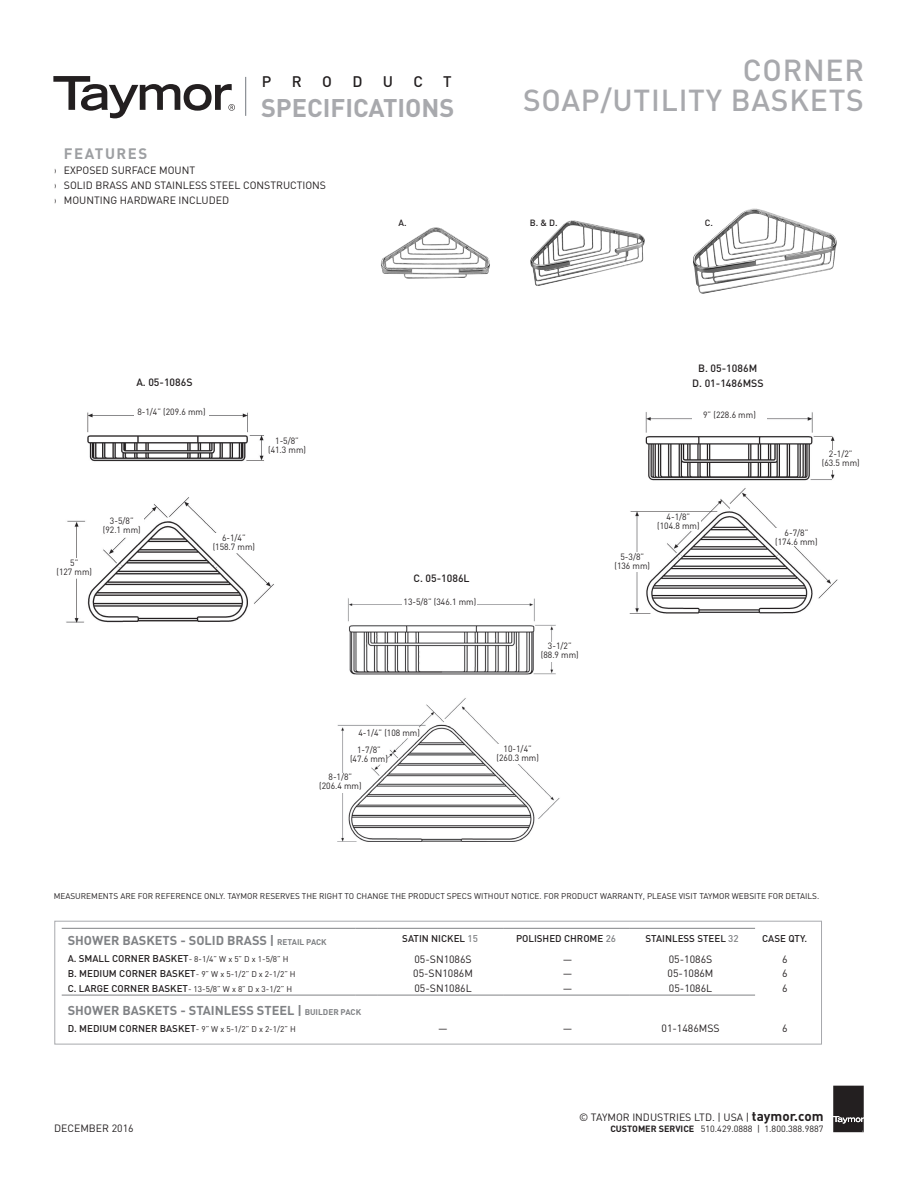
<style>
.page{position:relative;width:918px;height:1188px;background:#fff}
.page>*{position:absolute;margin:0;border:0;box-sizing:border-box;transform-origin:0 0}
.t1{font:500 30px "DIN";letter-spacing:.025em;color:#a8a9ad}
.t2{font:700 25.2px "DIN";color:#a8a9ad}
.t3{font:500 15.15px "DIN";color:#231f20}
.t4{font:700 15px "DIN";letter-spacing:.1em;color:#9d9fa2}
.t5{font:700 12.75px "DIN";color:#808285}
.t6{font:10.5px "DIN";color:#231f20}
.Table_Text_Centered{font:500 10.5px "DIN";color:#231f20}
.t7{font:500 9.75px "DIN";color:#231f20}
.Spec_type{font:9px "DIN";color:#231f20;scale:.95 1}
.Spec_type-2{font:9px "DIN";color:#231f20}
.t8{font:500 9px "DIN";color:#231f20}
.t9{font:8.25px "DIN";color:#231f20}
.s1{font-weight:700}
.s2{font-size:8.25px}
.s3{color:#808285}
.s4{font-weight:500;font-size:9.75px}
.s5{font-weight:400;font-size:8.25px}
.s6{font-weight:700;font-size:13.5px}
</style>
<div class="page">
<svg style="left:53px;top:76px;width:182px;height:42px"></svg>
<hr style="left:245px;top:77px;width:1px;height:39px;background:#787d83">
<svg style="left:833px;top:1085px;width:31px;height:47px"></svg>
<img style="left:693px;top:208px;width:144px;height:86px">
<img style="left:530px;top:220px;width:115px;height:66px">
<img style="left:381px;top:227px;width:109px;height:52px">
<hr style="left:62px;top:928px;width:293px;height:1px;background:#808285">
<svg style="left:355px;top:928px;width:22px;height:1px"></svg>
<hr style="left:377px;top:928px;width:126px;height:1px;background:#808285">
<hr style="left:503px;top:928px;width:126px;height:1px;background:#808285">
<hr style="left:629px;top:928px;width:126px;height:1px;background:#808285">
<hr style="left:62px;top:995px;width:293px;height:1px;background:#808285">
<svg style="left:355px;top:995px;width:22px;height:1px"></svg>
<hr style="left:377px;top:995px;width:126px;height:1px;background:#808285">
<hr style="left:503px;top:995px;width:126px;height:1px;background:#808285">
<hr style="left:629px;top:995px;width:126px;height:1px;background:#808285">
<div style="left:55px;top:921px;width:767px;height:123px;border:1px solid #a8a9ad"></div>
<img style="left:66px;top:412px;width:208px;height:211px">
<div style="left:134px;top:407px;width:75px;height:17px;background:#fff"></div>
<div style="left:265px;top:437px;width:44px;height:19px;background:#fff"></div>
<div style="left:52px;top:559px;width:44px;height:19px;background:#fff"></div>
<div style="left:100px;top:516px;width:44px;height:18px;background:#fff"></div>
<div style="left:212px;top:534px;width:44px;height:19px;background:#fff"></div>
<img style="left:337px;top:598px;width:223px;height:243px">
<div style="left:403px;top:598px;width:74px;height:16px;background:#fff"></div>
<div style="left:538px;top:642px;width:44px;height:20px;background:#fff"></div>
<div style="left:318px;top:773px;width:45px;height:20px;background:#fff"></div>
<div style="left:390px;top:727px;width:29px;height:10px;background:#fff"></div>
<div style="left:496px;top:745px;width:44px;height:19px;background:#fff"></div>
<div style="left:352px;top:751px;width:32px;height:12px;background:#fff;border-radius:5px"></div>
<img style="left:630px;top:412px;width:208px;height:201px">
<div style="left:692px;top:411px;width:75px;height:16px;background:#fff"></div>
<div style="left:819px;top:450px;width:44px;height:19px;background:#fff"></div>
<div style="left:610px;top:553px;width:44px;height:19px;background:#fff"></div>
<div style="left:656px;top:513px;width:45px;height:17px;background:#fff"></div>
<div style="left:774px;top:529px;width:45px;height:17px;background:#fff"></div>
<p class="t3" style="left:262px;top:72px;width:11px">P</p>
<p class="t3" style="left:292px;top:72px;width:11px">R</p>
<p class="t3" style="left:322px;top:72px;width:11px">O</p>
<p class="t3" style="left:352px;top:72px;width:12px">D</p>
<p class="t3" style="left:383px;top:72px;width:12px">U</p>
<p class="t3" style="left:413px;top:72px;width:11px">C</p>
<p class="t3" style="left:443px;top:72px;width:10px">T</p>
<p class="t2" style="left:261px;top:91px;width:195px">SPECIFICATIONS</p>
<p class="t4" style="left:64px;top:143px;width:85px">FEATURES</p>
<p class="t6" style="left:55px;top:163px;width:142px"><span class="s1">›</span> EXPOSED SURFACE MOUNT</p>
<p class="t6" style="left:55px;top:178px;width:273px"><span class="s1">›</span> SOLID BRASS AND STAINLESS STEEL CONSTRUCTIONS</p>
<p class="t6" style="left:55px;top:193px;width:176px"><span class="s1">›</span> MOUNTING HARDWARE INCLUDED</p>
<p class="t1" style="left:743px;top:51px;width:123px">CORNER</p>
<p class="t1" style="left:523px;top:81px;width:342px">SOAP/UTILITY BASKETS</p>
<p class="t8" style="left:399px;top:217px;width:10px">A.</p>
<p class="t8" style="left:530px;top:217px;width:29px">B. &amp; D.</p>
<p class="t8" style="left:705px;top:217px;width:10px">C.</p>
<p class="Table_Text_Centered" style="left:136px;top:375px;width:58px">A. 05-1086S</p>
<p class="Spec_type" style="left:137px;top:406px;width:73px">8-1/4” (209.6 mm)</p>
<p class="Spec_type" style="left:275px;top:435px;width:27px">1-5/8”</p>
<p class="Spec_type" style="left:268px;top:444px;width:41px">(41.3 mm)</p>
<p class="Spec_type" style="left:70px;top:557px;width:10px">5”</p>
<p class="Spec_type" style="left:57px;top:566px;width:39px">(127 mm)</p>
<p class="Spec_type" style="left:110px;top:515px;width:27px">3-5/8”</p>
<p class="Spec_type" style="left:103px;top:524px;width:41px">(92.1 mm)</p>
<p class="Spec_type" style="left:222px;top:532px;width:27px">6-1/4”</p>
<p class="Spec_type" style="left:213px;top:541px;width:46px">(158.7 mm)</p>
<p class="Table_Text_Centered" style="left:414px;top:571px;width:58px">C. 05-1086L</p>
<p class="Spec_type" style="left:404px;top:596px;width:78px">13-5/8” (346.1 mm)</p>
<p class="Spec_type" style="left:548px;top:641px;width:27px">3-1/2”</p>
<p class="Spec_type" style="left:541px;top:650px;width:41px">(88.9 mm)</p>
<p class="Spec_type" style="left:358px;top:727px;width:66px">4-1/4” (108 mm)</p>
<p class="Spec_type" style="left:357px;top:744px;width:27px">1-7/8”</p>
<p class="Spec_type" style="left:350px;top:753px;width:41px">(47.6 mm)</p>
<p class="Spec_type" style="left:329px;top:772px;width:27px">8-1/8”</p>
<p class="Spec_type" style="left:319px;top:781px;width:46px">(206.4 mm)</p>
<p class="Spec_type" style="left:504px;top:743px;width:31px">10-1/4”</p>
<p class="Spec_type" style="left:497px;top:752px;width:46px">(260.3 mm)</p>
<p class="Table_Text_Centered" style="left:698px;top:362px;width:60px">B. 05-1086M</p>
<p class="Table_Text_Centered" style="left:692px;top:377px;width:73px">D. 01-1486MSS</p>
<p class="Spec_type" style="left:703px;top:410px;width:57px">9” (228.6 mm)</p>
<p class="Spec_type" style="left:829px;top:448px;width:27px">2-1/2”</p>
<p class="Spec_type" style="left:822px;top:457px;width:41px">(63.5 mm)</p>
<p class="Spec_type" style="left:667px;top:511px;width:27px">4-1/8”</p>
<p class="Spec_type" style="left:657px;top:520px;width:46px">(104.8 mm)</p>
<p class="Spec_type" style="left:620px;top:551px;width:27px">5-3/8”</p>
<p class="Spec_type" style="left:615px;top:560px;width:39px">(136 mm)</p>
<p class="Spec_type" style="left:785px;top:527px;width:27px">6-7/8”</p>
<p class="Spec_type" style="left:775px;top:536px;width:46px">(174.6 mm)</p>
<p class="t9" style="left:54px;top:891px;width:767px">MEASUREMENTS ARE FOR REFERENCE ONLY. TAYMOR RESERVES THE RIGHT TO CHANGE THE PRODUCT SPECS WITHOUT NOTICE. FOR PRODUCT WARRANTY, PLEASE VISIT TAYMOR WEBSITE FOR DETAILS.</p>
<p class="t5" style="left:68px;top:932px;width:261px">SHOWER BASKETS - SOLID BRASS | <span class="s2">RETAIL PACK</span></p>
<p class="t7" style="left:402px;top:933px;width:77px">SATIN NICKEL <span class="s3">15</span></p>
<p class="t7" style="left:516px;top:933px;width:102px">POLISHED CHROME <span class="s3">26</span></p>
<p class="t7" style="left:646px;top:933px;width:95px">STAINLESS STEEL <span class="s3">32</span></p>
<p class="t7" style="left:762px;top:933px;width:47px">CASE QTY.</p>
<p class="t9" style="left:68px;top:954px;width:222px"><span class="s4">A. SMALL CORNER BASKET</span>- 8-1/4” W x 5” D x 1-5/8” H</p>
<p class="t6" style="left:414px;top:952px;width:59px">05-SN1086S</p>
<p class="t6" style="left:563px;top:952px;width:11px">—</p>
<p class="t6" style="left:669px;top:952px;width:45px">05-1086S</p>
<p class="t6" style="left:782px;top:952px;width:7px">6</p>
<p class="t7" style="left:68px;top:967px;width:229px">B. MEDIUM CORNER BASKET<span class="s5">- 9” W x 5-1/2” D x 2-1/2” H</span></p>
<p class="t6" style="left:413px;top:967px;width:61px">05-SN1086M</p>
<p class="t6" style="left:563px;top:967px;width:11px">—</p>
<p class="t6" style="left:668px;top:967px;width:47px">05-1086M</p>
<p class="t6" style="left:782px;top:967px;width:7px">6</p>
<p class="t9" style="left:68px;top:984px;width:226px"><span class="s4">C. LARGE CORNER BASKET</span>- 13-5/8” W x 8” D x 3-1/2” H</p>
<p class="t6" style="left:414px;top:982px;width:59px">05-SN1086L</p>
<p class="t6" style="left:563px;top:982px;width:11px">—</p>
<p class="t6" style="left:669px;top:982px;width:45px">05-1086L</p>
<p class="t6" style="left:782px;top:982px;width:7px">6</p>
<p class="t5" style="left:68px;top:1002px;width:295px">SHOWER BASKETS - STAINLESS STEEL | <span class="s2">BUILDER PACK</span></p>
<p class="t7" style="left:68px;top:1022px;width:230px">D. MEDIUM CORNER BASKET<span class="s5">- 9” W x 5-1/2” D x 2-1/2” H</span></p>
<p class="t6" style="left:438px;top:1022px;width:11px">—</p>
<p class="t6" style="left:563px;top:1022px;width:11px">—</p>
<p class="t6" style="left:662px;top:1022px;width:60px">01-1486MSS</p>
<p class="t6" style="left:782px;top:1022px;width:7px">6</p>
<p class="t6" style="left:54px;top:1121px;width:81px">DECEMBER 2016</p>
<p class="t6" style="left:579px;top:1111px;width:246px">© TAYMOR INDUSTRIES LTD. | USA | <span class="s6">taymor.com</span></p>
<p class="Spec_type-2" style="left:610px;top:1123px;width:215px"><span class="s1">CUSTOMER SERVICE</span> 510.429.0888 | 1.800.388.9887</p>
</div>
